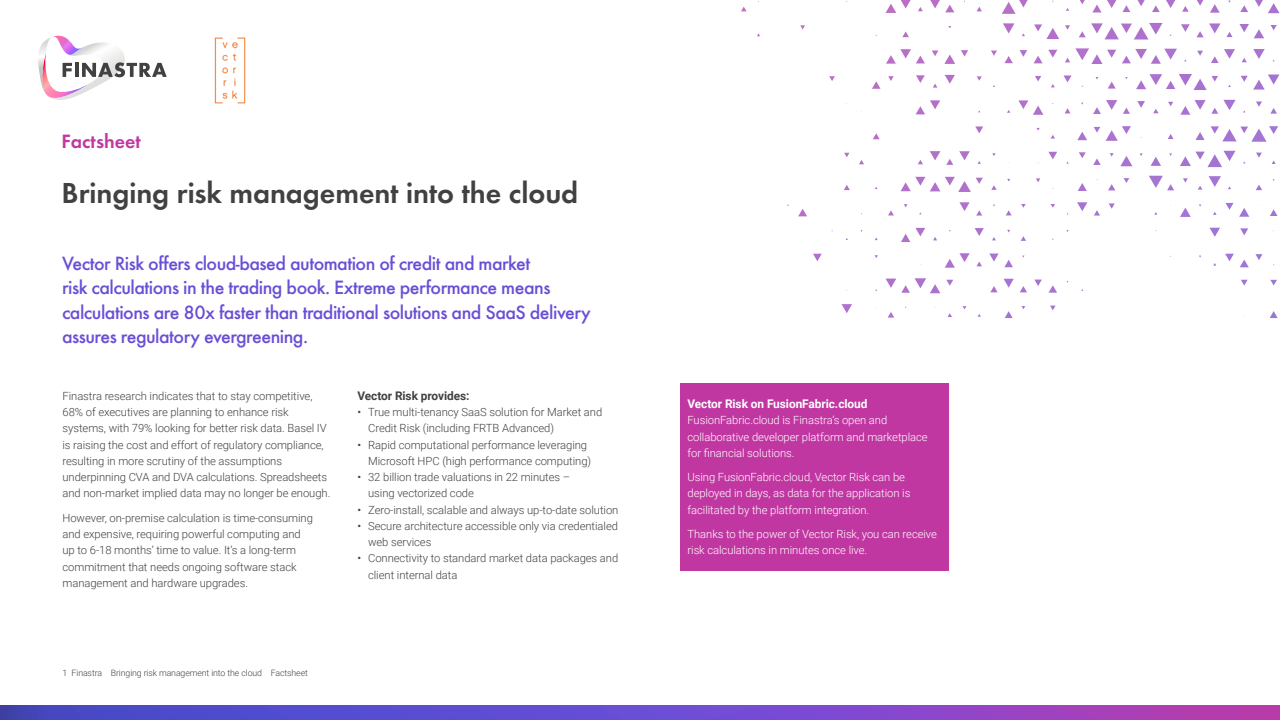
<style>
.page{position:relative;width:1280px;height:720px;background:#fff}
.page>*{position:absolute;margin:0;border:0;box-sizing:border-box;transform-origin:0 0}
.t1{font:600 30px "Futura EF";color:#414141}
.t2{font:500 20px/24.4px "Futura EF";letter-spacing:-.025em;color:#694ed6}
.t3{font:600 20px "Futura EF";color:#c137a2}
.t4{font:700 11.88px "Roboto";letter-spacing:-.005em;color:#fff}
.t5{font:700 11.88px "Roboto";letter-spacing:-.005em;color:#414141}
.t6{font:300 11.25px/16.2px "Roboto";letter-spacing:-.005em;color:#414141}
.t7{font:300 11.25px/16.2px "Roboto";letter-spacing:-.005em;color:#fff}
.t8{font:300 8.75px "Roboto";letter-spacing:-.01em;color:#414141}
.s1{font-weight:400}
</style>
<div class="page">
<svg style="left:0;top:705px;width:1280px;height:15px;background:#7348c8"></svg>
<svg style="left:741px;top:0;width:539px;height:90px"></svg>
<svg style="left:38px;top:35px;width:129px;height:65px"></svg>
<div style="left:680px;top:384px;width:269px;height:187px;background:#c137a2"></div>
<img style="left:214px;top:37px;width:32px;height:67px">
<h2 class="t3" style="left:62px;top:130px;width:81px">Factsheet</h2>
<h1 class="t1" style="left:62px;top:175px;width:518px">Bringing risk management into the cloud</h1>
<p class="t2" style="left:62px;top:251px;width:530px">Vector Risk offers cloud-based automation of credit and market<br>risk calculations in the trading book. Extreme performance means calculations are 80x faster than traditional solutions and SaaS delivery assures regulatory evergreening.</p>
<p class="t6" style="left:62px;top:387px;width:269px">Finastra research indicates that to stay competitive, 68% of executives are planning to enhance risk systems, with 79% looking for better risk data. Basel IV is raising the cost and effort of regulatory compliance, resulting in more scrutiny of the assumptions underpinning CVA and DVA calculations. Spreadsheets and non-market implied data may no longer be enough.</p>
<p class="t6" style="left:62px;top:509px;width:252px">However, on-premise calculation is time-consuming and expensive, requiring powerful computing and up to 6-18 months’ time to value. It’s a long-term commitment that needs ongoing software stack management and hardware upgrades.</p>
<p class="t5" style="left:358px;top:387px;width:114px">Vector Risk provides:</p>
<p class="t6" style="left:368px;top:404px;width:236px;text-indent:-11px"><span class="s1">•</span> True multi-tenancy SaaS solution for Market and<br>Credit Risk (including FRTB Advanced)</p>
<p class="t6" style="left:368px;top:436px;width:225px;text-indent:-11px"><span class="s1">•</span> Rapid computational performance leveraging<br>Microsoft HPC (high performance computing)</p>
<p class="t6" style="left:368px;top:469px;width:204px;text-indent:-11px"><span class="s1">•</span> 32 billion trade valuations in 22 minutes – using vectorized code</p>
<p class="t6" style="left:357px;top:501px;width:262px"><span class="s1">•</span> Zero-install, scalable and always up-to-date solution</p>
<p class="t6" style="left:368px;top:517px;width:251px;text-indent:-11px"><span class="s1">•</span> Secure architecture accessible only via credentialed web services</p>
<p class="t6" style="left:368px;top:550px;width:252px;text-indent:-11px"><span class="s1">•</span> Connectivity to standard market data packages and client internal data</p>
<p class="t8" style="left:62px;top:667px;width:247px">1 Finastra Bringing risk management into the cloud Factsheet</p>
<p class="t4" style="left:688px;top:396px;width:181px">Vector Risk on FusionFabric.cloud</p>
<p class="t7" style="left:688px;top:412px;width:242px">FusionFabric.cloud is Finastra’s open and collaborative developer platform and marketplace for financial solutions.</p>
<p class="t7" style="left:688px;top:469px;width:224px">Using FusionFabric.cloud, Vector Risk can be deployed in days, as data for the application is facilitated by the platform integration.</p>
<p class="t7" style="left:688px;top:526px;width:251px">Thanks to the power of Vector Risk, you can receive risk calculations in minutes once live.</p>
</div>
